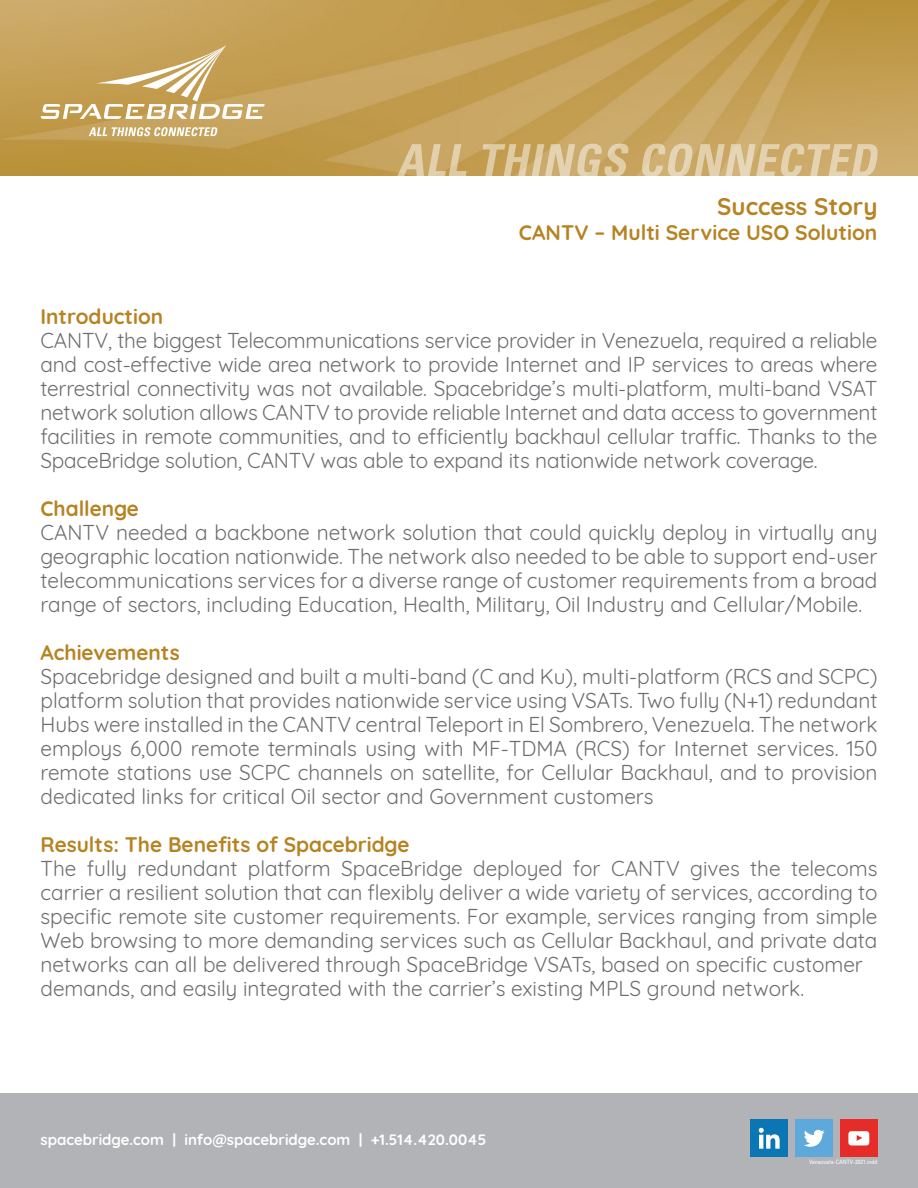
<style>
.page{position:relative;width:918px;height:1188px;background:#fff}
.page>*{position:absolute;margin:0;border:0;box-sizing:border-box;transform-origin:0 0}
.t1{font:700 24px "Quicksand";color:#b68322}
.t2{font:21px/24px "Quicksand";color:#6c6d70;text-align:justify}
.t3{font:700 21px "Quicksand";color:#b68322}
.t4{font:700 15px "Quicksand";color:#fff}
.t5{font:condensed 6px "Univers";color:#fff}
</style>
<div class="page">
<img style="left:0;top:0;width:918px;height:176px">
<svg style="left:397px;top:144px;width:70px;height:32px;background:#d2b680"></svg>
<svg style="left:482px;top:144px;width:148px;height:32px;background:#d4ba84"></svg>
<svg style="left:640px;top:144px;width:239px;height:32px;background:#d8bf8e"></svg>
<div style="left:0;top:1094px;width:918px;height:94px;background:#b2b3b7"></div>
<div style="left:751px;top:1120px;width:37px;height:37px;background:#0a77b4"></div>
<svg style="left:759px;top:1128px;width:21px;height:21px"></svg>
<div style="left:795px;top:1120px;width:38px;height:37px;background:#5da9dc"></div>
<svg style="left:804px;top:1129px;width:21px;height:18px"></svg>
<div style="left:840px;top:1120px;width:38px;height:37px;background:#e62c28"></div>
<svg style="left:848px;top:1131px;width:21px;height:14px"></svg>
<svg style="left:41px;top:45px;width:224px;height:74px;background:#ceaf71"></svg>
<svg style="left:89px;top:127px;width:129px;height:9px"></svg>
<p class="t1" style="left:717px;top:187px;width:162px">Success Story</p>
<p class="t3" style="left:519px;top:216px;width:360px">CANTV – Multi Service USO Solution</p>
<p class="t3" style="left:40px;top:300px;width:124px">Introduction</p>
<p class="t2" style="left:40px;top:327px;width:839px">CANTV, the biggest Telecommunications service provider in Venezuela, required a reliable and cost-effective wide area network to provide Internet and IP services to areas where terrestrial connectivity was not available. Spacebridge’s multi-platform, multi-band VSAT network solution allows CANTV to provide reliable Internet and data access to government facilities in remote communities, and to efficiently backhaul cellular traffic. Thanks to the SpaceBridge solution, CANTV was able to expand its nationwide network coverage.</p>
<p class="t3" style="left:40px;top:492px;width:100px">Challenge</p>
<p class="t2" style="left:40px;top:519px;width:839px">CANTV needed a backbone network solution that could quickly deploy in virtually any geographic location nationwide. The network also needed to be able to support end-user telecommunications services for a diverse range of customer requirements from a broad range of sectors, including Education, Health, Military, Oil Industry and Cellular/Mobile.</p>
<p class="t3" style="left:40px;top:636px;width:141px">Achievements</p>
<p class="t2" style="left:40px;top:663px;width:839px">Spacebridge designed and built a multi-band (C and Ku), multi-platform (RCS and SCPC) platform solution that provides nationwide service using VSATs. Two fully (N+1) redundant Hubs were installed in the CANTV central Teleport in El Sombrero, Venezuela. The network employs 6,000 remote terminals using with MF-TDMA (RCS) for Internet services. 150 remote stations use SCPC channels on satellite, for Cellular Backhaul, and to provision dedicated links for critical Oil sector and Government customers</p>
<p class="t3" style="left:40px;top:828px;width:370px">Results: The Benefits of Spacebridge</p>
<p class="t2" style="left:40px;top:855px;width:839px">The fully redundant platform SpaceBridge deployed for CANTV gives the telecoms carrier a resilient solution that can flexibly deliver a wide variety of services, according to specific remote site customer requirements. For example, services ranging from simple Web browsing to more demanding services such as Cellular Backhaul, and private data networks can all be delivered through SpaceBridge VSATs, based on specific customer</p>
<p class="t2" style="left:40px;top:975px;width:765px">demands, and easily integrated with the carrier’s existing MPLS ground network.</p>
<p class="t4" style="left:40px;top:1127px;width:448px">spacebridge.com | info@spacebridge.com | +1.514.420.0045</p>
<p class="t5" style="left:809px;top:1158px;width:70px">Venezuela-CANTV-2021.indd</p>
</div>
